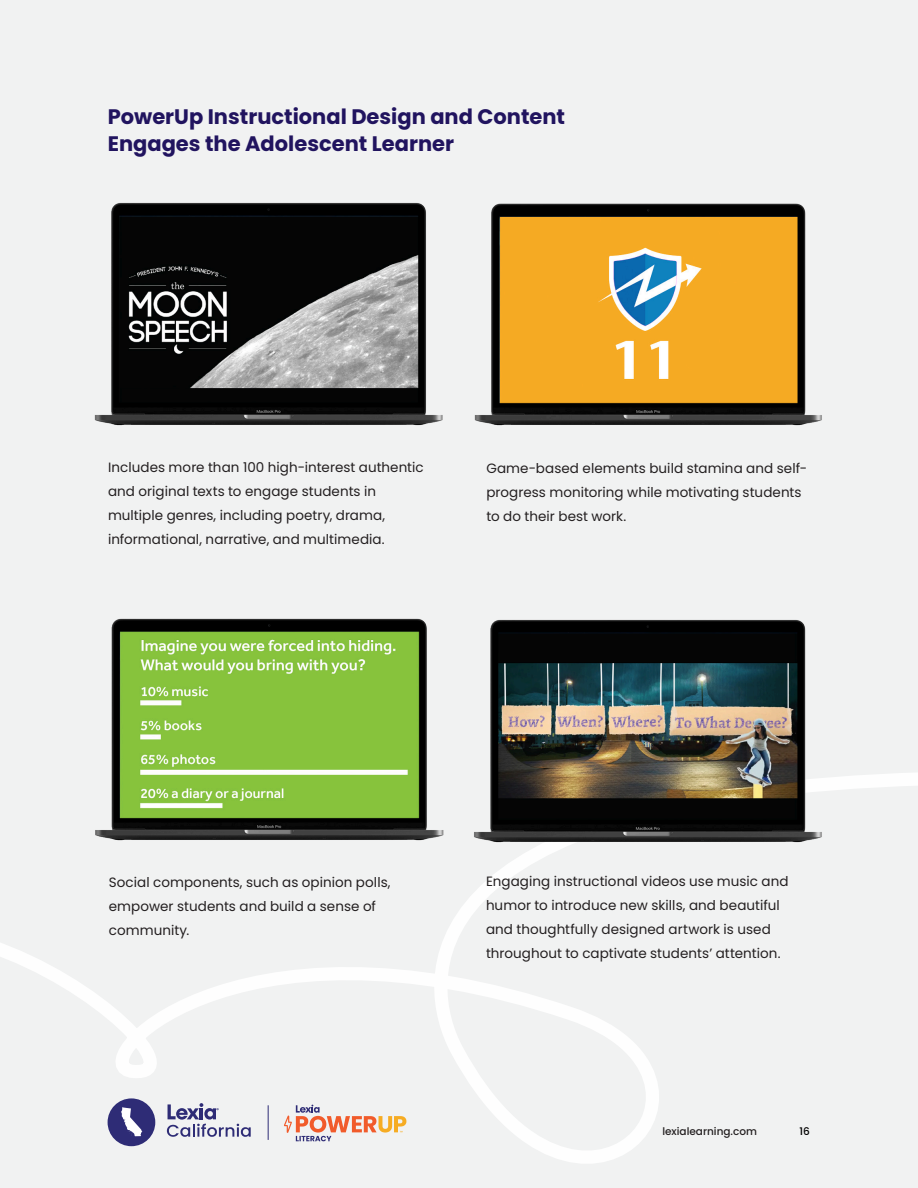
<style>
.page{position:relative;width:918px;height:1188px;background:#f1f2f2}
.page>*{position:absolute;margin:0;border:0;box-sizing:border-box;transform-origin:0 0}
.t1{font:700 21px/27px "Poppins";color:#21145f}
.t2{font:13.5px/24px "Poppins";letter-spacing:.005em;color:#231f20}
.t3{font:500 10.5px "Poppins";color:#231f20}
.t4{font:500 10.5px "Poppins";color:#000}
</style>
<div class="page">
<svg style="left:0;top:773px;width:918px;height:390px"></svg>
<img style="left:94px;top:202px;width:349px;height:224px">
<img style="left:474px;top:203px;width:348px;height:223px">
<img style="left:87px;top:618px;width:367px;height:238px">
<img style="left:463px;top:619px;width:367px;height:238px">
<hr style="left:268px;top:1105px;width:1px;height:35px;background:#2e2c76">
<svg style="left:284px;top:1105px;width:122px;height:36px"></svg>
<div style="left:108px;top:1098px;width:47px;height:48px;background:#2e2c76;border-radius:50%"></div>
<svg style="left:167px;top:1103px;width:84px;height:34px"></svg>
<svg style="left:121px;top:1107px;width:21px;height:29px"></svg>
<h1 class="t1" style="left:108px;top:103px;width:459px">PowerUp Instructional Design and Content<br>Engages the Adolescent Learner</h1>
<p class="t2" style="left:108px;top:455px;width:317px">Includes more than 100 high-interest authentic and original texts to engage students in multiple genres, including poetry, drama, informational, narrative, and multimedia.</p>
<p class="t2" style="left:486px;top:456px;width:322px">Game-based elements build stamina and self&shy;progress monitoring while motivating students to do their best work.</p>
<p class="t2" style="left:109px;top:870px;width:283px">Social components, such as opinion polls, empower students and build a sense of community.</p>
<p class="t2" style="left:486px;top:869px;width:304px">Engaging instructional videos use music and humor to introduce new skills, and beautiful and thoughtfully designed artwork is used throughout to captivate students’ attention.</p>
<p class="t3" style="left:662px;top:1125px;width:96px">lexialearning.com</p>
<p class="t4" style="left:800px;top:1125px;width:12px">16</p>
</div>
